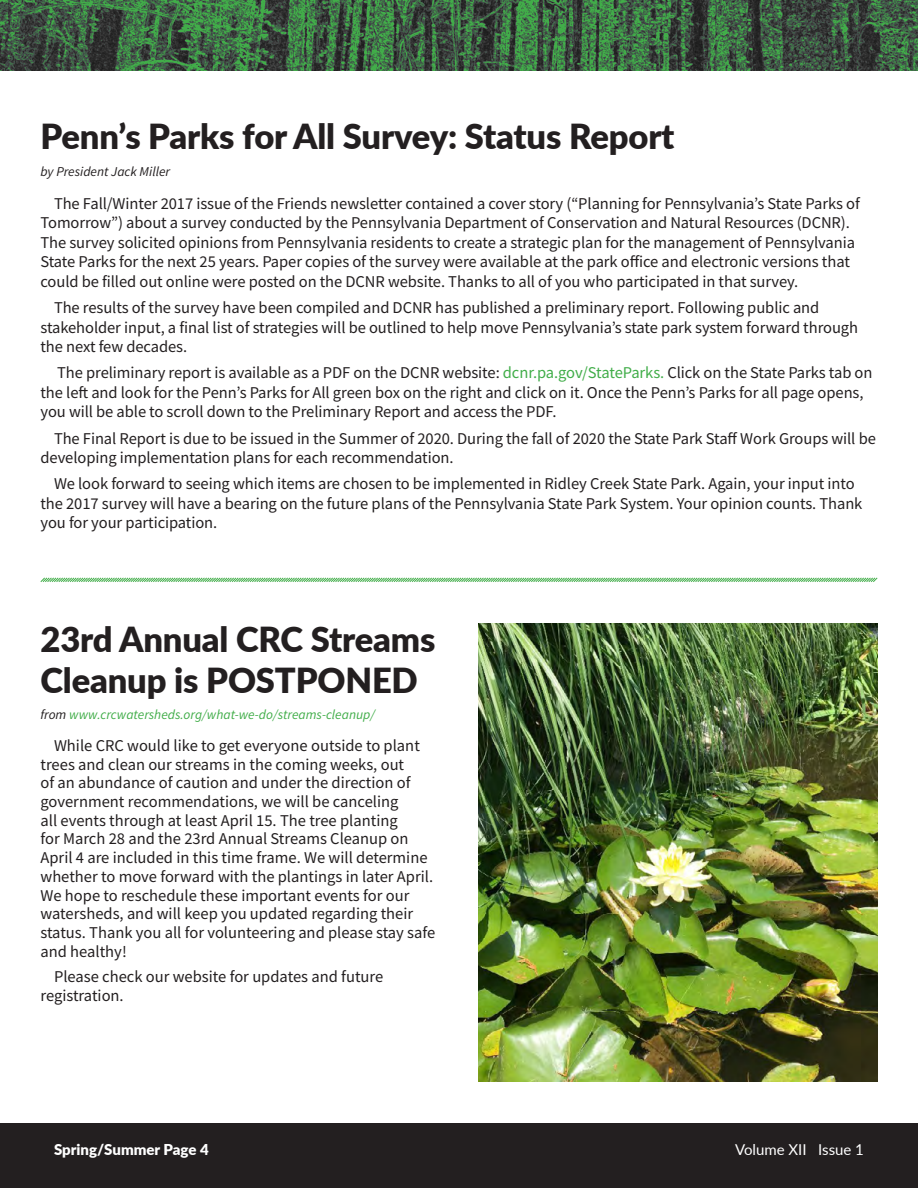
<style>
.page{position:relative;width:918px;height:1188px;background:#fff}
.page>*{position:absolute;margin:0;border:0;box-sizing:border-box;transform-origin:0 0}
.t1{font:900 34.5px/41.4px "Lato";letter-spacing:-.005em;color:#231f20}
.t2{font:16.5px/18.8px "Source Sans Pro";letter-spacing:-.005em;color:#231f20}
.t3{font:900 15px "Lato";color:#fff}
.t4{font:15px "Lato";color:#fff}
.t5{font:italic 13.5px "Source Sans Pro";color:#41ad49}
.t6{font:italic 13.5px "Source Sans Pro";color:#231f20}
.s1{color:#41ad49}
.s2{color:#231f20}
</style>
<div class="page">
<div style="left:0;top:1123px;width:918px;height:65px;background:#231f20"></div>
<img style="left:0;top:0;width:918px;height:71px">
<svg style="left:40px;top:577px;width:838px;height:5px;background:#a1d6a5"></svg>
<img style="left:478px;top:624px;width:400px;height:457px">
<h1 class="t1" style="left:40px;top:114px;width:636px">Penn’s Parks for All Survey: Status Report</h1>
<p class="t6" style="left:40px;top:163px;width:131px">by President Jack Miller</p>
<p class="t2" style="left:41px;top:194px;width:821px;line-height:19.5px;text-indent:13px">The Fall/Winter 2017 issue of the Friends newsletter contained a cover story (“Planning for Pennsylvania’s State Parks of Tomorrow”) about a survey conducted by the Pennsylvania Department of Conservation and Natural Resources (DCNR).<br>The survey solicited opinions from Pennsylvania residents to create a strategic plan for the management of Pennsylvania State Parks for the next 25 years. Paper copies of the survey were available at the park office and electronic versions that could be filled out online were posted on the DCNR website. Thanks to all of you who participated in that survey.</p>
<p class="t2" style="left:41px;top:298px;width:819px;line-height:19.5px;text-indent:13px">The results of the survey have been compiled and DCNR has published a preliminary report. Following public and stakeholder input, a final list of strategies will be outlined to help move Pennsylvania’s state park system forward through the next few decades.</p>
<p class="t2" style="left:41px;top:363px;width:833px;line-height:19.5px;text-indent:17px">The preliminary report is available as a PDF on the DCNR website: <span class="s1">dcnr.pa.gov/StateParks.</span> Click on the State Parks tab on the left and look for the Penn’s Parks for All green box on the right and click on it. Once the Penn’s Parks for all page opens, you will be able to scroll down to the Preliminary Report and access the PDF.</p>
<p class="t2" style="left:41px;top:428px;width:837px;line-height:19.5px;text-indent:13px">The Final Report is due to be issued in the Summer of 2020. During the fall of 2020 the State Park Staff Work Groups will be developing implementation plans for each recommendation.</p>
<p class="t2" style="left:41px;top:474px;width:823px;line-height:19.5px;text-indent:13px">We look forward to seeing which items are chosen to be implemented in Ridley Creek State Park. Again, your input into the 2017 survey will have a bearing on the future plans of the Pennsylvania State Park System. Your opinion counts. Thank you for your participation.</p>
<h1 class="t1" style="left:40px;top:617px;width:396px">23rd Annual CRC Streams<br>Cleanup is POSTPONED</h1>
<p class="t5" style="left:40px;top:705px;width:336px"><span class="s2">from</span> www.crcwatersheds.org/what-we-do/streams-cleanup/</p>
<p class="t2" style="left:41px;top:736px;width:396px;text-indent:13px">While CRC would like to get everyone outside to plant trees and clean our streams in the coming weeks, out<br>of an abundance of caution and under the direction of government recommendations, we will be canceling<br>all events through at least April 15. The tree planting<br>for March 28 and the 23rd Annual Streams Cleanup on April 4 are included in this time frame. We will determine whether to move forward with the plantings in later April.<br>We hope to reschedule these important events for our watersheds, and will keep you updated regarding their status. Thank you all for volunteering and please stay safe and healthy!</p>
<p class="t2" style="left:41px;top:967px;width:344px;text-indent:13px">Please check our website for updates and future registration.</p>
<p class="t3" style="left:54px;top:1138px;width:156px">Spring/Summer Page 4</p>
<p class="t4" style="left:735px;top:1138px;width:130px">Volume XII Issue 1</p>
</div>
